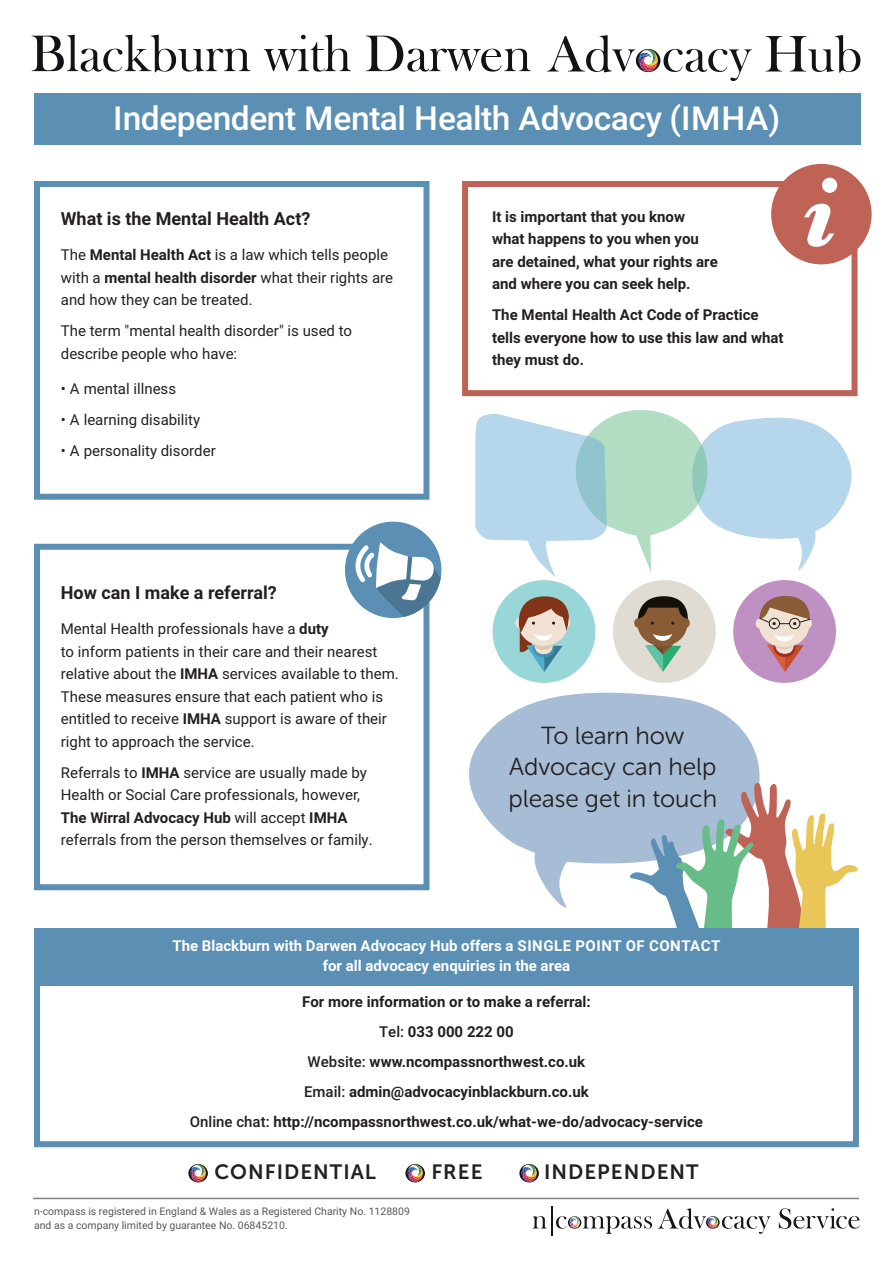
<style>
.page{position:relative;width:893px;height:1263px;background:#fff}
.page>*{position:absolute;margin:0;border:0;box-sizing:border-box;transform-origin:0 0}
.t1{font:italic 700 100.2px "Baskerville";color:#fff}
.t2{font:500 33px "Roboto";letter-spacing:-.015em;color:#fff}
.t3{font:24.6px/31.8px "Museo Sans Rounded 300";color:#231f20;text-align:center}
.t4{font:20.55px "Museo Sans 700";letter-spacing:.05em;color:#231f20}
.t5{font:700 18px "Roboto";color:#231f20}
.t6{font:15px/22.5px "Roboto";color:#231f20}
.t7{font:700 15px/22.5px "Roboto";color:#231f20}
.t8{font:700 15px/20.2px "Roboto";color:#fff;text-align:center}
.t9{font:10.5px/13.5px "Roboto";color:#57585a}
.s1{font-weight:700}
.s2{font-weight:500}
</style>
<div class="page">
<svg style="left:475px;top:391px;width:383px;height:186px"></svg>
<svg style="left:469px;top:692px;width:291px;height:216px;fill:#a7bdd5"></svg>
<svg style="left:630px;top:783px;width:228px;height:145px"></svg>
<div style="left:34px;top:94px;width:826px;height:51px;background:#5b8fb3"></div>
<svg style="left:32px;top:35px;width:218px;height:37px"></svg>
<svg style="left:264px;top:35px;width:87px;height:37px"></svg>
<svg style="left:366px;top:36px;width:165px;height:36px"></svg>
<svg style="left:547px;top:35px;width:205px;height:46px"></svg>
<svg style="left:766px;top:35px;width:94px;height:38px"></svg>
<hr style="left:33px;top:1198px;width:826px;height:1px;background:#828281">
<div style="left:34px;top:544px;width:395px;height:346px;border:6px solid #5b8fb3"></div>
<div style="left:34px;top:933px;width:825px;height:214px;border:6px solid #5b8fb3"></div>
<div style="left:34px;top:928px;width:825px;height:58px;background:#5b8fb3"></div>
<svg style="left:532px;top:1216px;width:14px;height:12px"></svg>
<hr style="left:551px;top:1206px;width:1px;height:30px;background:#171419">
<svg style="left:556px;top:1216px;width:96px;height:18px"></svg>
<svg style="left:658px;top:1208px;width:113px;height:26px"></svg>
<svg style="left:779px;top:1208px;width:81px;height:21px"></svg>
<div style="left:34px;top:181px;width:395px;height:319px;border:6px solid #5b8fb3"></div>
<div style="left:462px;top:181px;width:395px;height:215px;border:6px solid #bf6357"></div>
<svg style="left:188px;top:1164px;width:20px;height:18px"></svg>
<svg style="left:519px;top:1164px;width:20px;height:18px"></svg>
<svg style="left:405px;top:1164px;width:20px;height:18px"></svg>
<div style="left:493px;top:580px;width:102px;height:103px;background:#98d6d7;border-radius:50%"></div>
<div style="left:613px;top:580px;width:103px;height:103px;background:#e0dcd4;border-radius:50%"></div>
<div style="left:733px;top:580px;width:103px;height:103px;background:#bf91c2;border-radius:50%"></div>
<svg style="left:515px;top:596px;width:55px;height:76px"></svg>
<svg style="left:634px;top:596px;width:56px;height:76px"></svg>
<svg style="left:756px;top:596px;width:56px;height:76px"></svg>
<div style="left:345px;top:522px;width:96px;height:96px;background:#5b8fb3;border-radius:50%"></div>
<svg style="left:350px;top:542px;width:91px;height:75px"></svg>
<div style="left:771px;top:164px;width:101px;height:100px;background:#bf6357;border-radius:50%"></div>
<h2 class="t2" style="left:113px;top:99px;width:669px">Independent Mental Health Advocacy (IMHA)</h2>
<p class="t5" style="left:61px;top:208px;width:251px">What is the Mental Health Act?</p>
<p class="t6" style="left:61px;top:244px;width:334px">The <span class="s1">Mental Health Act</span> is a law which tells people with a <span class="s1">mental health disorder</span> what their rights are and how they can be treated.</p>
<p class="t6" style="left:61px;top:320px;width:293px">The term "mental health disorder" is used to describe people who have:</p>
<p class="t6" style="left:61px;top:377px;width:117px">• A mental illness</p>
<p class="t6" style="left:61px;top:408px;width:141px">• A learning disability</p>
<p class="t6" style="left:61px;top:439px;width:156px">• A personality disorder</p>
<p class="t7" style="left:492px;top:205px;width:227px">It is important that you know what happens to you when you are detained, what your rights are and where you can seek help.</p>
<p class="t7" style="left:492px;top:304px;width:293px">The Mental Health Act Code of Practice tells everyone how to use this law and what they must do.</p>
<h1 class="t1" style="left:801px;top:152px;width:35px">i</h1>
<p class="t5" style="left:61px;top:582px;width:217px">How can I make a referral?</p>
<p class="t6" style="left:61px;top:618px;width:339px">Mental Health professionals have a <span class="s1">duty<br></span>to inform patients in their care and their nearest relative about the <span class="s1">IMHA</span> services available to them.<br>These measures ensure that each patient who is entitled to receive <span class="s1">IMHA</span> support is aware of their right to approach the service.</p>
<p class="t6" style="left:61px;top:761px;width:313px">Referrals to <span class="s1">IMHA</span> service are usually made by Health or Social Care professionals, however, <span class="s1">The Wirral Advocacy Hub</span> will accept <span class="s1">IMHA </span>referrals from the person themselves or family.</p>
<h3 class="t3" style="left:509px;top:721px;width:210px">To learn how<br>Advocacy can help please get in touch</h3>
<p class="t8" style="left:172px;top:936px;width:549px">The Blackburn with Darwen Advocacy Hub offers a SINGLE POINT OF CONTACT for all advocacy enquiries in the area</p>
<p class="t7" style="left:190px;top:987px;width:515px;line-height:30px;text-align:center">For more information or to make a referral:<br><span class="s2">Tel:</span> 033 000 222 00<br><span class="s2">Website:</span> www.ncompassnorthwest.co.uk<br><span class="s2">Email:</span> admin@advocacyinblackburn.co.uk<br><span class="s2">Online chat:</span> http://ncompassnorthwest.co.uk/what-we-do/advocacy-service</p>
<h3 class="t4" style="left:215px;top:1160px;width:163px">CONFIDENTIAL</h3>
<h3 class="t4" style="left:431px;top:1160px;width:53px">FREE</h3>
<h3 class="t4" style="left:544px;top:1160px;width:156px">INDEPENDENT</h3>
<p class="t9" style="left:34px;top:1204px;width:377px">n-compass is registered in England &amp; Wales as a Registered Charity No. 1128809 and as a company limited by guarantee No. 06845210.</p>
</div>
